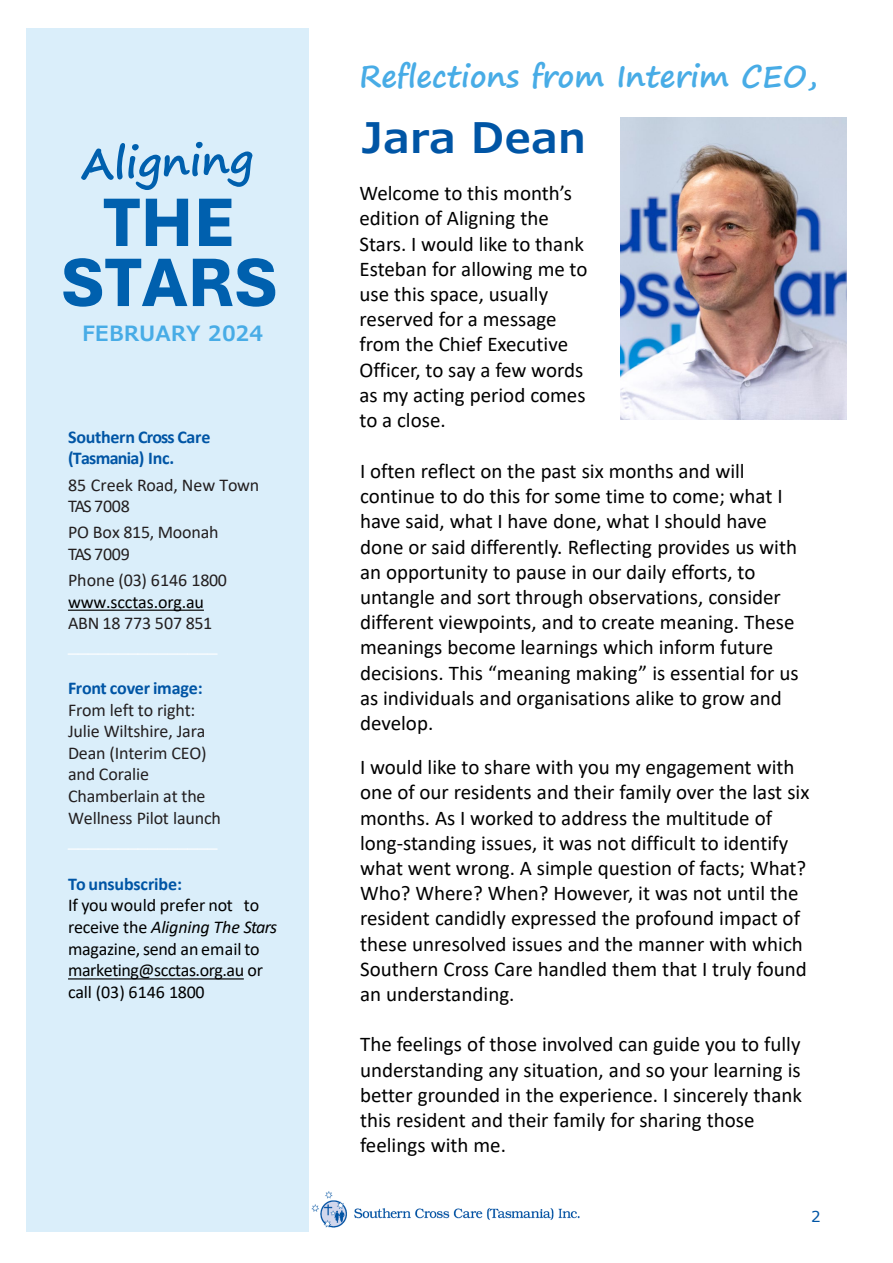
<style>
.page{position:relative;width:893px;height:1263px;background:#fff}
.page>*{position:absolute;margin:0;border:0;box-sizing:border-box;transform-origin:0 0}
.t1{font:800 72px/60px "Aptos";color:#0060ae;text-align:center}
.t2{font:600 42px "Verdana Pro";color:#0055a5}
.t3{font:700 30px "Segoe Print";color:#48ace6}
.t4{font:21px/25.2px "Calibri";color:#000}
.t5{font:600 21px "Verdana Pro";color:#48ace6}
.t6{font:18px/21.6px "Calibri";letter-spacing:-.01em;color:#231f20}
.t7{font:18px/21.6px "Calibri";letter-spacing:-.01em;color:#000}
.t8{font:700 18px/21.6px "Calibri";letter-spacing:-.015em;color:#0055a5}
.t9{font:18px "Arial";color:#fff}
.t10{font:15px "Verdana";color:#0055a5}
.s1{color:#231f20}
.s2{font-weight:700;color:#0055a5}
.s3{font-style:italic}
</style>
<div class="page">
<img style="left:311px;top:1191px;width:269px;height:37px">
<div style="left:26px;top:29px;width:283px;height:1203px;background:#daeefa"></div>
<svg style="left:81px;top:142px;width:171px;height:48px"></svg>
<svg style="left:68px;top:610px;width:136px;height:1px"></svg>
<svg style="left:68px;top:978px;width:176px;height:1px"></svg>
<img style="left:620px;top:118px;width:226px;height:302px">
<h1 class="t1" style="left:61px;top:190px;width:219px">THE<br>STARS</h1>
<p class="t5" style="left:82px;top:320px;width:183px">FEBRUARY 2024</p>
<p class="t8" style="left:68px;top:426px;width:144px">Southern Cross Care (Tasmania) Inc.</p>
<p class="t6" style="left:68px;top:473px;width:193px">85 Creek Road, New Town<br>TAS 7008</p>
<p class="t6" style="left:68px;top:521px;width:152px">PO Box 815, Moonah<br>TAS 7009</p>
<p class="t6" style="left:68px;top:569px;width:160px">Phone (03) 6146 1800</p>
<p class="t7" style="left:68px;top:590px;width:146px">www.scctas.org.au<br><span class="s1">ABN 18 773 507 851</span></p>
<p class="t9" style="left:68px;top:633px;width:151px">_______________</p>
<p class="t6" style="left:68px;top:677px;width:154px"><span class="s2">Front cover image:<br></span>From left to right:<br>Julie Wiltshire, Jara<br>Dean (Interim CEO) and Coralie<br>Chamberlain at the<br>Wellness Pilot launch</p>
<p class="t9" style="left:68px;top:827px;width:151px">_______________</p>
<p class="t8" style="left:68px;top:873px;width:115px">To unsubscribe:</p>
<p class="t7" style="left:68px;top:894px;width:210px">If you would prefer not to receive the <span class="s3">Aligning The Stars </span>magazine, send an email to marketing@scctas.org.au or call (03) 6146 1800</p>
<p class="t3" style="left:359px;top:49px;width:459px">Reflections from Interim CEO,</p>
<h2 class="t2" style="left:361px;top:111px;width:226px">Jara Dean</h2>
<p class="t4" style="left:359px;top:180px;width:229px">Welcome to this month’s edition of Aligning the<br>Stars. I would like to thank<br>Esteban for allowing me to use this space, usually reserved for a message from the Chief Executive<br>Officer, to say a few words as my acting period comes to a close.</p>
<p class="t4" style="left:360px;top:458px;width:440px">I often reflect on the past six months and will continue to do this for some time to come; what I have said, what I have done, what I should have done or said differently. Reflecting provides us with an opportunity to pause in our daily efforts, to untangle and sort through observations, consider different viewpoints, and to create meaning. These meanings become learnings which inform future decisions. This “meaning making” is essential for us as individuals and organisations alike to grow and develop.</p>
<p class="t4" style="left:360px;top:754px;width:451px">I would like to share with you my engagement with one of our residents and their family over the last six months. As I worked to address the multitude of long-standing issues, it was not difficult to identify what went wrong. A simple question of facts; What?<br>Who? Where? When? However, it was not until the resident candidly expressed the profound impact of these unresolved issues and the manner with which Southern Cross Care handled them that I truly found an understanding.</p>
<p class="t4" style="left:360px;top:1031px;width:443px">The feelings of those involved can guide you to fully understanding any situation, and so your learning is better grounded in the experience. I sincerely thank this resident and their family for sharing those feelings with me.</p>
<p class="t10" style="left:811px;top:1206px;width:11px">2</p>
</div>
